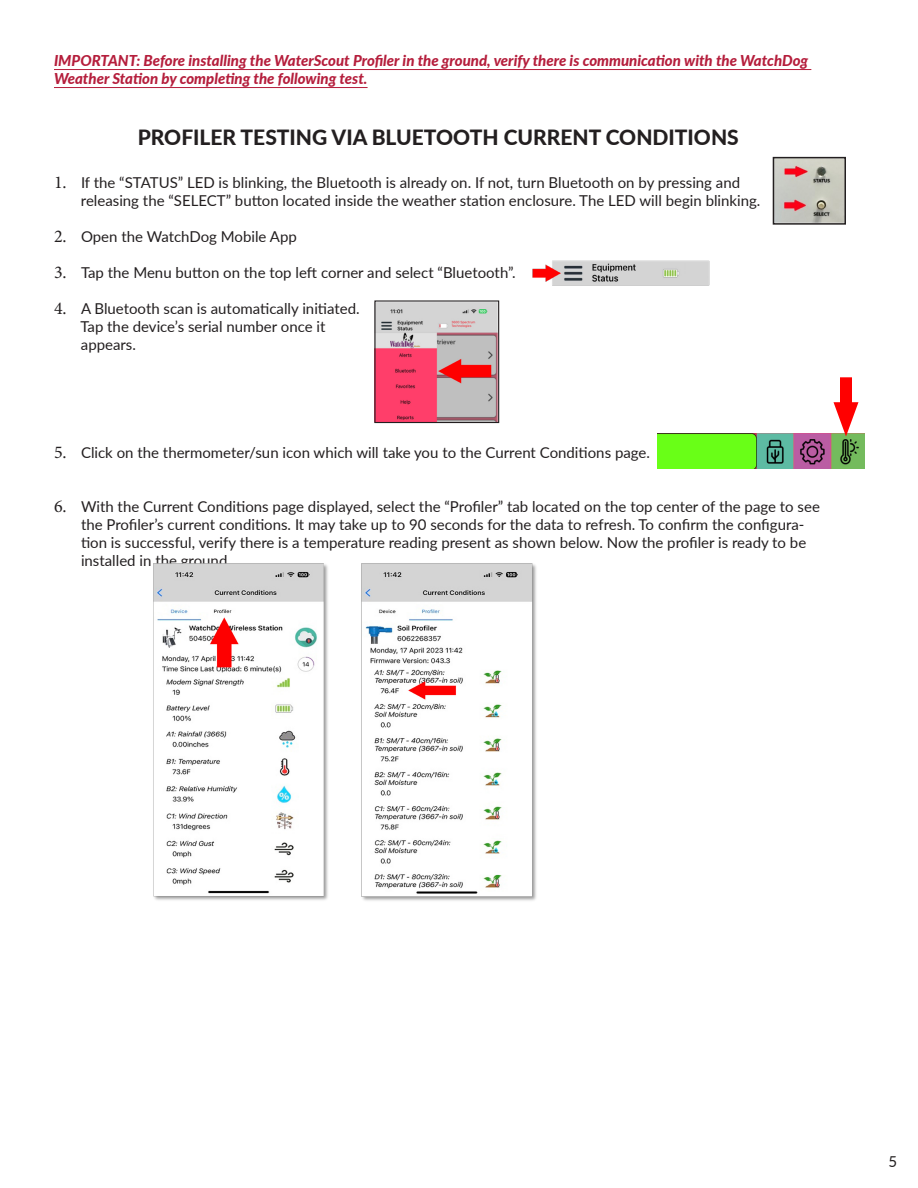
<style>
.page{position:relative;width:918px;height:1188px;background:#fff}
.page>*{position:absolute;margin:0;border:0;box-sizing:border-box;transform-origin:0 0}
.t1{font:800 21px "Lato";color:#231f20}
.t2{font:15px/18px "Lato";color:#231f20}
.t3{font:italic 800 15px "Lato";color:#b51e3c}
.s1{font-family:"Minion Pro";font-size:18px}
</style>
<div class="page">
<hr style="left:54px;top:69px;width:757px;height:1px;background:#b51e3c">
<hr style="left:54px;top:87px;width:314px;height:1px;background:#b51e3c">
<img style="left:776px;top:160px;width:67px;height:62px">
<div style="left:773px;top:157px;width:73px;height:68px;border:2px solid #231f20"></div>
<img style="left:376px;top:302px;width:121px;height:119px">
<div style="left:374px;top:300px;width:125px;height:123px;border:1px solid #231f20"></div>
<img style="left:533px;top:261px;width:176px;height:24px">
<img style="left:658px;top:434px;width:207px;height:34px">
<img style="left:153px;top:563px;width:383px;height:338px">
<div style="left:840px;top:377px;width:12px;height:40px;background:#f00"></div>
<svg style="left:834px;top:402px;width:24px;height:34px"></svg>
<p class="t3" style="left:54px;top:49px;width:756px">IMPORTANT: Before installing the WaterScout Profiler in the ground, verify there is communication with the WatchDog</p>
<p class="t3" style="left:54px;top:67px;width:315px">Weather Station by completing the following test.</p>
<p class="t1" style="left:138px;top:122px;width:603px">PROFILER TESTING VIA BLUETOOTH CURRENT CONDITIONS</p>
<p class="t2" style="left:54px;top:173px;width:688px"><span class="s1">1.</span> If the “STATUS” LED is blinking, the Bluetooth is already on. If not, turn Bluetooth on by pressing and</p>
<p class="t2" style="left:81px;top:191px;width:681px">releasing the “SELECT” button located inside the weather station enclosure. The LED will begin blinking.</p>
<p class="t2" style="left:54px;top:227px;width:244px"><span class="s1">2.</span> Open the WatchDog Mobile App</p>
<p class="t2" style="left:54px;top:263px;width:463px"><span class="s1">3.</span> Tap the Menu button on the top left corner and select “Bluetooth”.</p>
<p class="t2" style="left:54px;top:299px;width:307px"><span class="s1">4.</span> A Bluetooth scan is automatically initiated.</p>
<p class="t2" style="left:80px;top:317px;width:247px">Tap the device’s serial number once it</p>
<p class="t2" style="left:81px;top:335px;width:57px">appears.</p>
<p class="t2" style="left:54px;top:443px;width:598px"><span class="s1">5.</span> Click on the thermometer/sun icon which will take you to the Current Conditions page.</p>
<p class="t2" style="left:81px;top:497px;width:740px;text-indent:-27px"><span class="s1">6.</span> With the Current Conditions page displayed, select the “Profiler” tab located on the top center of the page to see the Profiler’s current conditions. It may take up to 90 seconds for the data to refresh. To confirm the configura&shy;tion is successful, verify there is a temperature reading present as shown below. Now the profiler is ready to be installed in the ground.</p>
<p class="t2" style="left:888px;top:1152px;width:10px">5</p>
</div>
